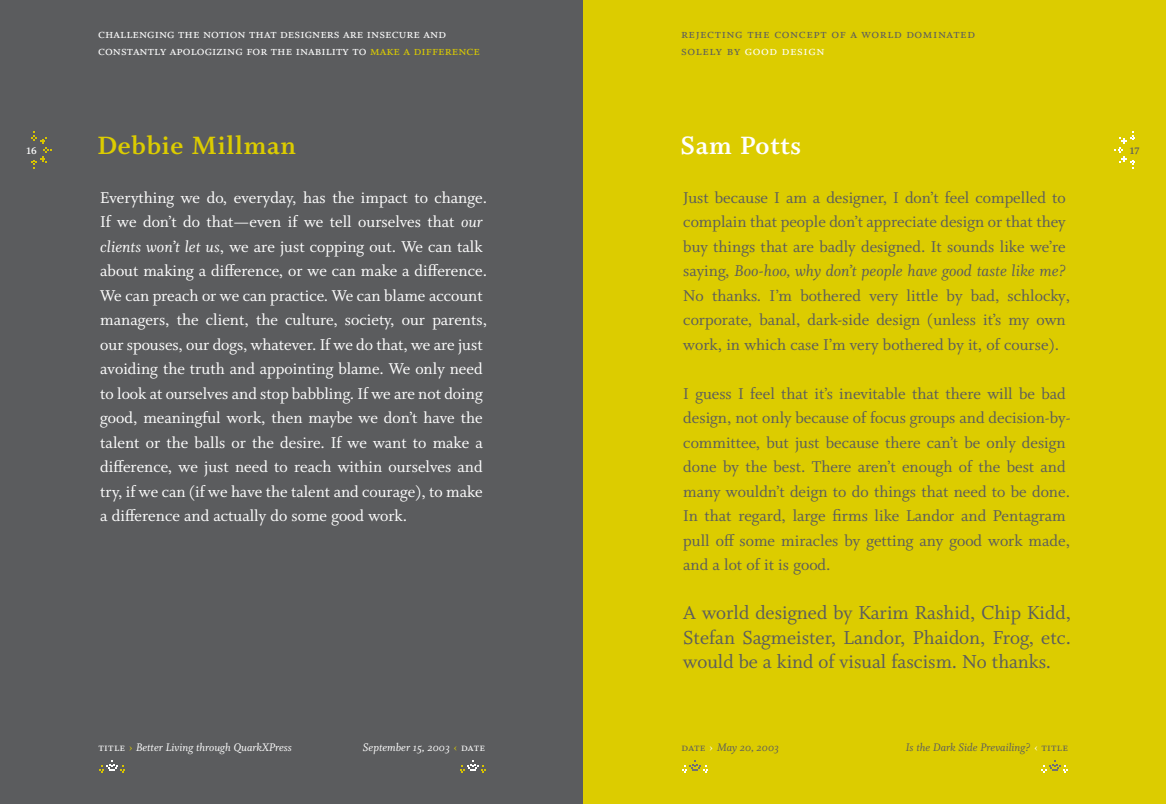
<style>
.page{position:relative;width:1166px;height:804px;background:#fff}
.page>*{position:absolute;margin:0;border:0;box-sizing:border-box;transform-origin:0 0}
.t1{font:28px "Whitman Bold Os F";letter-spacing:.025em;color:#dccc00}
.t2{font:28px "Whitman Bold Os F";letter-spacing:.025em;color:#fff}
.t3{font:21px/24.5px "Whitman Roman LF";color:#5b5c5e;text-align:justify}
.t4{font:17.5px/24.5px "Whitman Roman LF";color:#fff}
.t5{font:17.5px/24.5px "Whitman Roman LF";color:#5b5c5e}
.t6{font:17.5px "Whitman Italic Os F";color:#5b5c5e}
.t7{font:14px/17.5px "Whitman Small Caps Os F";letter-spacing:.005em;color:#fff}
.t8{font:14px/17.5px "Whitman Small Caps Os F";letter-spacing:.045em;color:#5b5c5e}
.t9{font:12.25px "Whitman Italic Os F";color:#fff}
.t10{font:12.25px "Whitman Italic Os F";color:#5b5c5e}
.t11{font:10.5px "Whitman Bold LF";color:#5b5c5e}
.t12{font:10.5px "Whitman Bold LF";color:#fff}
.s1{color:#dccc00}
.s2{color:#fff}
.s3{font-family:"Whitman Italic Os F"}
.s4{font-family:"Whitman Roman LF"}
.s5{font-family:"Whitman Small Caps Os F"}
.s6{font-family:"Whitman Small Caps Os F";color:#dccc00}
.s7{font-family:"Whitman Small Caps Os F";color:#fff}
</style>
<div class="page">
<div style="left:583px;top:0;width:583px;height:803px;background:#dccc00"></div>
<svg style="left:1114px;top:131px;width:21px;height:37px"></svg>
<svg style="left:682px;top:760px;width:26px;height:12px"></svg>
<svg style="left:1041px;top:760px;width:26px;height:12px"></svg>
<div style="left:0;top:0;width:583px;height:803px;background:#5b5c5e"></div>
<svg style="left:31px;top:131px;width:21px;height:37px"></svg>
<svg style="left:99px;top:760px;width:26px;height:12px"></svg>
<svg style="left:460px;top:760px;width:26px;height:12px"></svg>
<p class="t7" style="left:98px;top:24px;width:383px">challenging the notion that designers are insecure and constantly apologizing for the inability to <span class="s1">make a difference</span></p>
<p class="t8" style="left:681px;top:24px;width:295px">rejecting the concept of a world dominated solely by <span class="s2">good design</span></p>
<p class="t12" style="left:26px;top:146px;width:12px">16</p>
<h1 class="t1" style="left:97px;top:135px;width:200px">Debbie Millman</h1>
<h1 class="t2" style="left:680px;top:135px;width:122px">Sam Potts</h1>
<p class="t11" style="left:1129px;top:146px;width:11px">17</p>
<p class="t4" style="left:100px;top:187px;width:388px">Everything we do, everyday, has the impact to change.<br>If we don’t do that—even if we tell ourselves that <span class="s3">our clients won’t let us</span>, we are just copping out. We can talk about making a di≠erence, or we can make a di≠erence.<br>We can preach or we can practice. We can blame account managers, the client, the culture, society, our parents, our spouses, our dogs, whatever. If we do that, we are just avoiding the truth and appointing blame. We only need to look at ourselves and stop babbling. If we are not doing good, meaningful work, then maybe we don’t have the talent or the balls or the desire. If we want to make a di≠erence, we just need to reach within ourselves and try, if we can (if we have the talent and courage), to make a di≠erence and actually do some good work.</p>
<p class="t5" style="left:683px;top:187px;width:384px;text-align:justify">Just because I am a designer, I don’t feel compelled to complain that people don’t appreciate design or that they buy things that are badly designed. It sounds like we’re</p>
<p class="t6" style="left:683px;top:264px;width:384px"><span class="s4">saying,</span> Boo-hoo, why don’t people have good taste like me?</p>
<p class="t5" style="left:683px;top:285px;width:388px">No thanks. I’m bothered very little by bad, schlocky, corporate, banal, dark-side design (unless it’s my own work, in which case I’m very bothered by it, of course).</p>
<p class="t5" style="left:683px;top:383px;width:389px">I guess I feel that it’s inevitable that there will be bad design, not only because of focus groups and decision-by&shy;committee, but just because there can’t be only design done by the best. There aren’t enough of the best and many wouldn’t deign to do things that need to be done.<br>In that regard, large firms like Landor and Pentagram pull o≠ some miracles by getting any good work made, and a lot of it is good.</p>
<p class="t3" style="left:683px;top:602px;width:389px">A world designed by Karim Rashid, Chip Kidd, Stefan Sagmeister, Landor, Phaidon, Frog, etc. would be a kind of visual fascism. No thanks.</p>
<p class="t9" style="left:99px;top:742px;width:195px"><span class="s5">title</span> <span class="s6">›</span> Better Living through QuarkXPress</p>
<p class="t9" style="left:363px;top:742px;width:124px">September 15, 2003 <span class="s6">‹</span> <span class="s5">date</span></p>
<p class="t10" style="left:681px;top:742px;width:99px"><span class="s5">date</span> <span class="s7">›</span> May 20, 2003</p>
<p class="t10" style="left:906px;top:742px;width:164px">Is the Dark Side Prevailing? <span class="s7">‹</span> <span class="s5">title</span></p>
</div>
